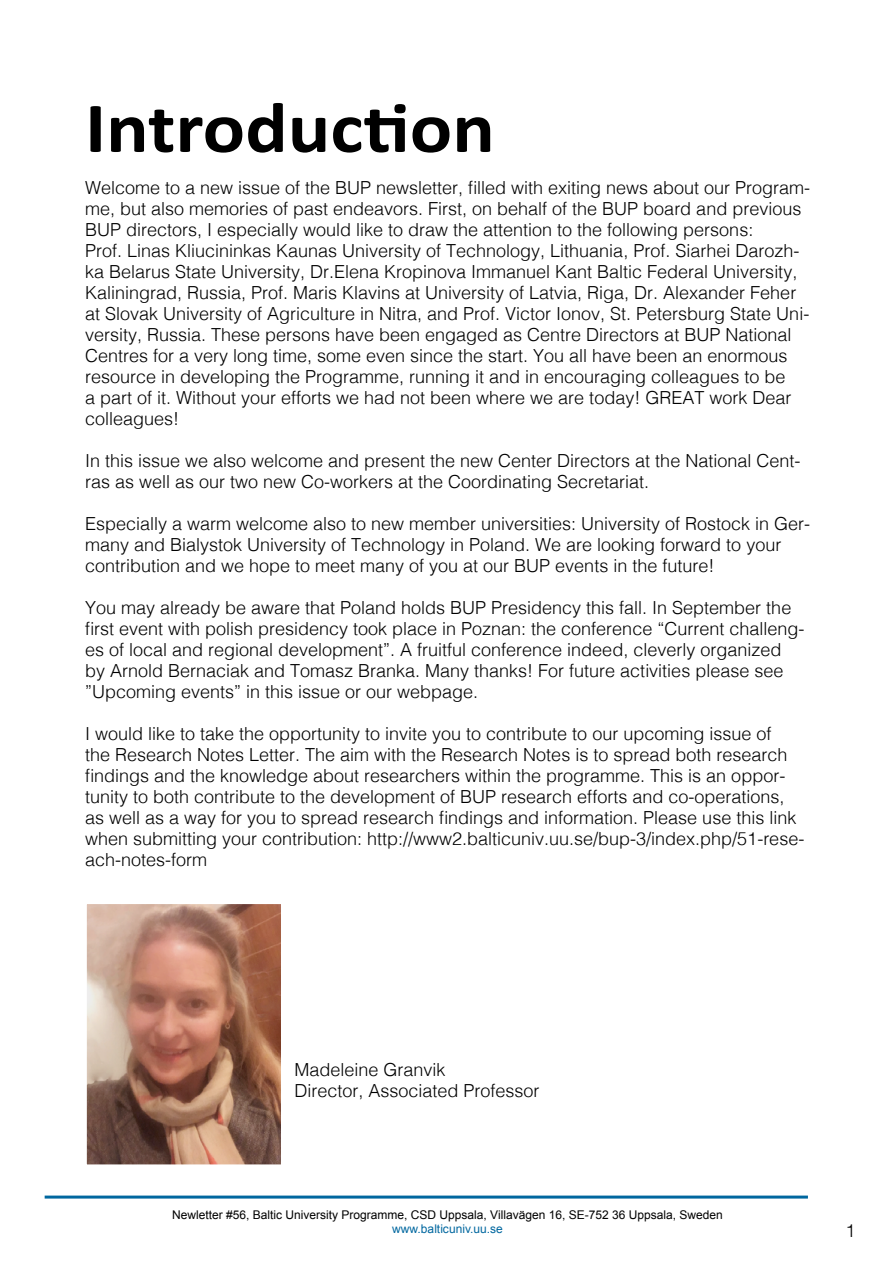
<style>
.page{position:relative;width:893px;height:1263px;background:#fff}
.page>*{position:absolute;margin:0;border:0;box-sizing:border-box;transform-origin:0 0}
.t1{font:700 72px "Calibri";color:#000;scale:1.1 1}
.t2{font:300 18px/21px "Helvetica";color:#000}
.t3{font:12px "Arial";color:#000}
.t4{font:12px "Arial";color:#00679f}
</style>
<div class="page">
<hr style="left:45px;top:1195px;width:763px;height:3px;background:#00679f">
<img style="left:88px;top:905px;width:191px;height:258px">
<div style="left:73px;top:890px;width:221px;height:288px;border:14px solid #fff"></div>
<h1 class="t1" style="left:85px;top:82px;width:374px">Introduction</h1>
<p class="t2" style="left:85px;top:176px;width:726px">Welcome to a new issue of the BUP newsletter, filled with exiting news about our Program&shy;me, but also memories of past endeavors. First, on behalf of the BUP board and previous BUP directors, I especially would like to draw the attention to the following persons:<br>Prof. Linas Kliucininkas Kaunas University of Technology, Lithuania, Prof. Siarhei Darozh&shy;ka Belarus State University, Dr.Elena Kropinova Immanuel Kant Baltic Federal University, Kaliningrad, Russia, Prof. Maris Klavins at University of Latvia, Riga, Dr. Alexander Feher at Slovak University of Agriculture in Nitra, and Prof. Victor Ionov, St. Petersburg State Uni&shy;versity, Russia. These persons have been engaged as Centre Directors at BUP National Centres for a very long time, some even since the start. You all have been an enormous resource in developing the Programme, running it and in encouraging colleagues to be<br>a part of it. Without your efforts we had not been where we are today! GREAT work Dear colleagues!</p>
<p class="t2" style="left:85px;top:449px;width:717px">In this issue we also welcome and present the new Center Directors at the National Cent&shy;ras as well as our two new Co-workers at the Coordinating Secretariat.</p>
<p class="t2" style="left:85px;top:512px;width:726px">Especially a warm welcome also to new member universities: University of Rostock in Ger&shy;many and Bialystok University of Technology in Poland. We are looking forward to your contribution and we hope to meet many of you at our BUP events in the future!</p>
<p class="t2" style="left:85px;top:596px;width:721px">You may already be aware that Poland holds BUP Presidency this fall. In September the first event with polish presidency took place in Poznan: the conference “Current challeng&shy;es of local and regional development”. A fruitful conference indeed, cleverly organized by Arnold Bernaciak and Tomasz Branka. Many thanks! For future activities please see ”Upcoming events” in this issue or our webpage.</p>
<p class="t2" style="left:85px;top:722px;width:721px">I would like to take the opportunity to invite you to contribute to our upcoming issue of<br>the Research Notes Letter. The aim with the Research Notes is to spread both research findings and the knowledge about researchers within the programme. This is an oppor&shy;tunity to both contribute to the development of BUP research efforts and co-operations, as well as a way for you to spread research findings and information. Please use this link when submitting your contribution: http://www2.balticuniv.uu.se/bup-3/index.php/51-rese&shy;ach-notes-form</p>
<p class="t2" style="left:294px;top:1058px;width:247px">Madeleine Granvik<br>Director, Associated Professor</p>
<p class="t3" style="left:172px;top:1206px;width:552px">Newletter #56, Baltic University Programme, CSD Uppsala, Villavägen 16, SE-752 36 Uppsala, Sweden</p>
<p class="t4" style="left:392px;top:1221px;width:112px">www.balticuniv.uu.se</p>
<p class="t2" style="left:845px;top:1219px;width:12px">1</p>
</div>
